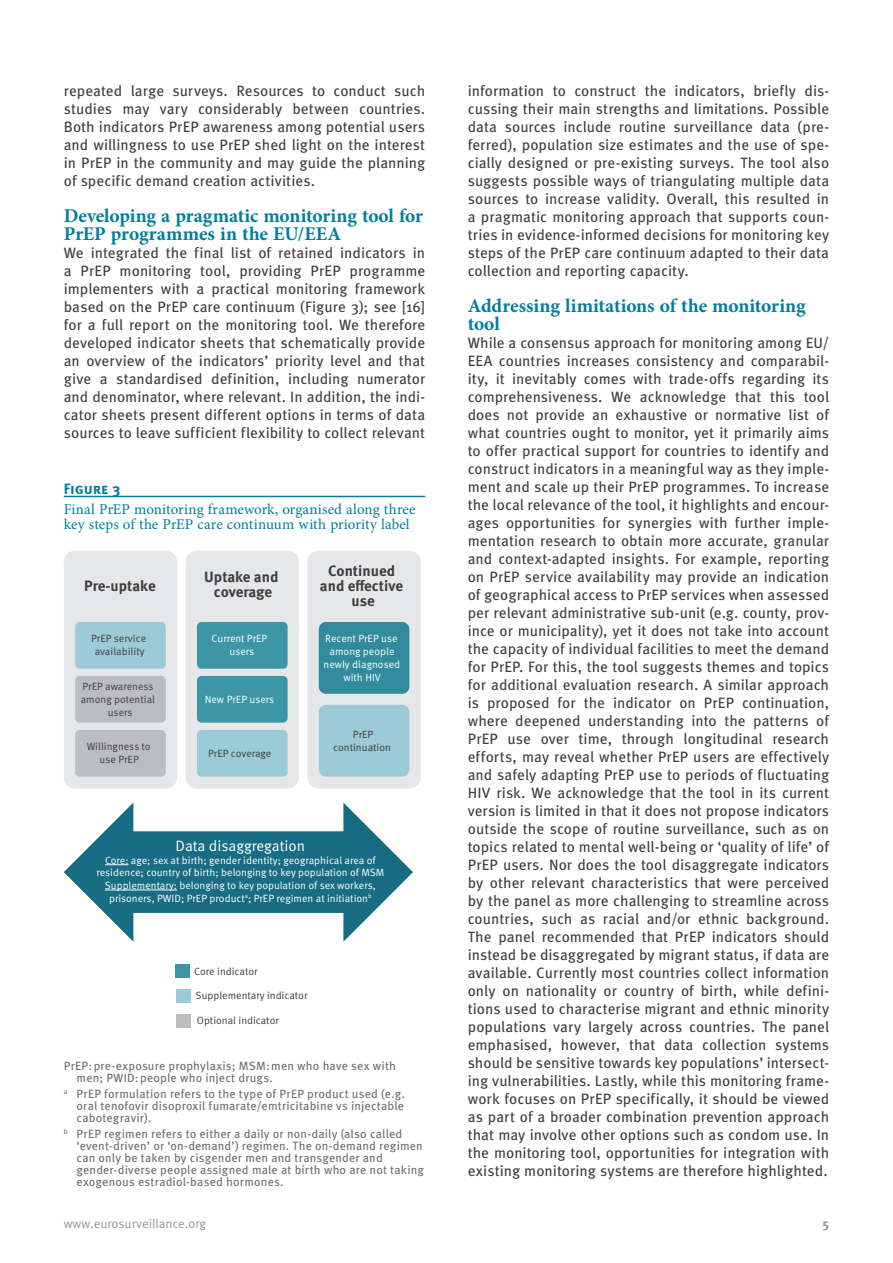
<style>
.page{position:relative;width:893px;height:1263px;background:#fff}
.page>*{position:absolute;margin:0;border:0;box-sizing:border-box;transform-origin:0 0}
.t1{font:700 19.5px/18px "Minion Pro";letter-spacing:-.005em;color:#007d9f}
.t2{font:15px/18px "Meta Pro";color:#3e3e3f;text-align:justify}
.t3{font:15px/15px "Minion Pro";letter-spacing:.005em;color:#007d9f}
.t4{font:700 15px/15.3px "Meta Pro";color:#3e3e3f;text-align:center}
.t5{font:15px "Meta Pro";color:#fff}
.t6{font:700 15px "Meta Pro";letter-spacing:-.005em;color:#007d9f}
.t7{font:12.75px "Meta Pro";color:#939598}
.t8{font:700 12.75px "Meta Pro";color:#939598}
.t9{font:12px/12px "Meta Pro";letter-spacing:.015em;color:#6c6d70}
.t10{font:10.5px/13px "Meta Pro";color:#fff;text-align:center}
.t11{font:10.5px/13px "Meta Pro";color:#3e3e3f;text-align:center}
</style>
<div class="page">
<hr style="left:64px;top:496px;width:361px;height:1px;background:#007d9f">
<div style="left:64px;top:550px;width:113px;height:238px;background:#e6e7e9;border-radius:11px"></div>
<div style="left:75px;top:622px;width:91px;height:47px;background:#9bcbd6;border-radius:5px"></div>
<div style="left:75px;top:676px;width:91px;height:47px;background:#bcbdc0;border-radius:5px"></div>
<div style="left:75px;top:730px;width:91px;height:47px;background:#bcbdc0;border-radius:5px"></div>
<div style="left:186px;top:550px;width:113px;height:238px;background:#e6e7e9;border-radius:11px"></div>
<div style="left:197px;top:622px;width:91px;height:47px;background:#3c96a5;border-radius:5px"></div>
<div style="left:197px;top:676px;width:91px;height:47px;background:#3c96a5;border-radius:5px"></div>
<div style="left:197px;top:730px;width:91px;height:47px;background:#9bcbd6;border-radius:5px"></div>
<div style="left:307px;top:550px;width:114px;height:238px;background:#e6e7e9;border-radius:11px"></div>
<div style="left:319px;top:622px;width:90px;height:72px;background:#328b9d;border-radius:7px"></div>
<div style="left:319px;top:705px;width:90px;height:71px;background:#9bcbd6;border-radius:7px"></div>
<svg style="left:64px;top:802px;width:349px;height:140px;fill:#186c84"></svg>
<div style="left:176px;top:989px;width:14px;height:14px;background:#9bcbd6"></div>
<div style="left:176px;top:965px;width:14px;height:13px;background:#3c96a5"></div>
<div style="left:176px;top:1014px;width:14px;height:14px;background:#bcbdc0"></div>
<svg style="left:105px;top:864px;width:24px;height:1px"></svg>
<hr style="left:105px;top:890px;width:72px;height:1px;background:#fff">
<p class="t2" style="left:64px;top:82px;width:363px">repeated large surveys. Resources to conduct such studies may vary considerably between countries.<br>Both indicators PrEP awareness among potential users and willingness to use PrEP shed light on the interest in PrEP in the community and may guide the planning of specific demand creation activities.</p>
<h1 class="t1" style="left:64px;top:206px;width:361px">Developing a pragmatic monitoring tool for<br>PrEP programmes in the EU/EEA</h1>
<p class="t2" style="left:64px;top:244px;width:363px">We integrated the final list of retained indicators in a PrEP monitoring tool, providing PrEP programme implementers with a practical monitoring framework based on the PrEP care continuum (Figure 3); see [16] for a full report on the monitoring tool. We therefore developed indicator sheets that schematically provide an overview of the indicators’ priority level and that give a standardised definition, including numerator and denominator, where relevant. In addition, the indi&shy;cator sheets present different options in terms of data sources to leave sufficient flexibility to collect relevant</p>
<p class="t6" style="left:64px;top:479px;width:58px">Figure 3</p>
<p class="t3" style="left:64px;top:502px;width:353px">Final PrEP monitoring framework, organised along three key steps of the PrEP care continuum with priority label</p>
<p class="t4" style="left:84px;top:578px;width:73px">Pre-uptake</p>
<p class="t11" style="left:91px;top:632px;width:57px">PrEP service availability</p>
<p class="t11" style="left:81px;top:680px;width:76px">PrEP awareness among potential users</p>
<p class="t11" style="left:87px;top:740px;width:66px">Willingness to use PrEP</p>
<p class="t4" style="left:204px;top:569px;width:76px">Uptake and coverage</p>
<p class="t10" style="left:211px;top:632px;width:57px">Current PrEP users</p>
<p class="t10" style="left:205px;top:693px;width:71px">New PrEP users</p>
<p class="t11" style="left:208px;top:747px;width:65px">PrEP coverage</p>
<p class="t4" style="left:320px;top:563px;width:85px">Continued and effective use</p>
<p class="t10" style="left:324px;top:632px;width:78px">Recent PrEP use among people newly diagnosed with HIV</p>
<p class="t11" style="left:333px;top:728px;width:59px">PrEP continuation</p>
<p class="t5" style="left:175px;top:836px;width:131px">Data disaggregation</p>
<p class="t10" style="left:96px;top:854px;width:289px;line-height:12.6px">Core: age; sex at birth; gender identity; geographical area of residence; country of birth; belonging to key population of MSM Supplementary: belonging to key population of sex workers, prisoners, PWID; PrEP product<sup>a</sup>; PrEP regimen at initiation<sup>b</sup></p>
<p class="t11" style="left:194px;top:965px;width:65px">Core indicator</p>
<p class="t11" style="left:196px;top:989px;width:113px">Supplementary indicator</p>
<p class="t11" style="left:197px;top:1014px;width:84px">Optional indicator</p>
<p class="t9" style="left:77px;top:1060px;width:321px;text-indent:-13px">PrEP:pre-exposure prophylaxis; MSM:men who have sex with men; PWID:people who inject drugs.</p>
<p class="t9" style="left:77px;top:1088px;width:330px;text-align:justify;text-indent:-13px"><sup>a</sup> PrEP formulation refers to the type of PrEP product used (e.g. oral tenofovir disoproxil fumarate/emtricitabine vs injectable cabotegravir).</p>
<p class="t9" style="left:77px;top:1128px;width:349px;text-indent:-13px"><sup>b</sup> PrEP regimen refers to either a daily or non-daily (also called ‘event-driven’ or ‘on-demand’) regimen. The on-demand regimen can only be taken by cisgender men and transgender and gender-diverse people assigned male at birth who are not taking exogenous estradiol-based hormones.</p>
<p class="t2" style="left:468px;top:82px;width:363px">information to construct the indicators, briefly dis&shy;cussing their main strengths and limitations. Possible data sources include routine surveillance data (pre&shy;ferred), population size estimates and the use of spe&shy;cially designed or pre-existing surveys. The tool also suggests possible ways of triangulating multiple data sources to increase validity. Overall, this resulted in a pragmatic monitoring approach that supports coun&shy;tries in evidence-informed decisions for monitoring key steps of the PrEP care continuum adapted to their data collection and reporting capacity.</p>
<h1 class="t1" style="left:468px;top:296px;width:340px">Addressing limitations of the monitoring tool</h1>
<p class="t2" style="left:468px;top:334px;width:363px">While a consensus approach for monitoring among EU/ EEA countries increases consistency and comparabil&shy;ity, it inevitably comes with trade-offs regarding its comprehensiveness. We acknowledge that this tool does not provide an exhaustive or normative list of what countries ought to monitor, yet it primarily aims to offer practical support for countries to identify and construct indicators in a meaningful way as they imple&shy;ment and scale up their PrEP programmes. To increase the local relevance of the tool, it highlights and encour&shy;ages opportunities for synergies with further imple&shy;mentation research to obtain more accurate, granular and context-adapted insights. For example, reporting on PrEP service availability may provide an indication of geographical access to PrEP services when assessed per relevant administrative sub-unit (e.g. county, prov&shy;ince or municipality), yet it does not take into account the capacity of individual facilities to meet the demand for PrEP. For this, the tool suggests themes and topics for additional evaluation research. A similar approach is proposed for the indicator on PrEP continuation, where deepened understanding into the patterns of PrEP use over time, through longitudinal research efforts, may reveal whether PrEP users are effectively and safely adapting PrEP use to periods of fluctuating HIV risk. We acknowledge that the tool in its current version is limited in that it does not propose indicators outside the scope of routine surveillance, such as on topics related to mental well-being or ‘quality of life’ of PrEP users. Nor does the tool disaggregate indicators by other relevant characteristics that were perceived by the panel as more challenging to streamline across countries, such as racial and/or ethnic background.<br>The panel recommended that PrEP indicators should instead be disaggregated by migrant status, if data are available. Currently most countries collect information only on nationality or country of birth, while defini&shy;tions used to characterise migrant and ethnic minority populations vary largely across countries. The panel emphasised, however, that data collection systems should be sensitive towards key populations’ intersect&shy;ing vulnerabilities. Lastly, while this monitoring frame&shy;work focuses on PrEP specifically, it should be viewed as part of a broader combination prevention approach that may involve other options such as condom use. In the monitoring tool, opportunities for integration with existing monitoring systems are therefore highlighted.</p>
<p class="t7" style="left:64px;top:1215px;width:144px">www.eurosurveillance.org</p>
<p class="t8" style="left:823px;top:1215px;width:8px">5</p>
</div>
